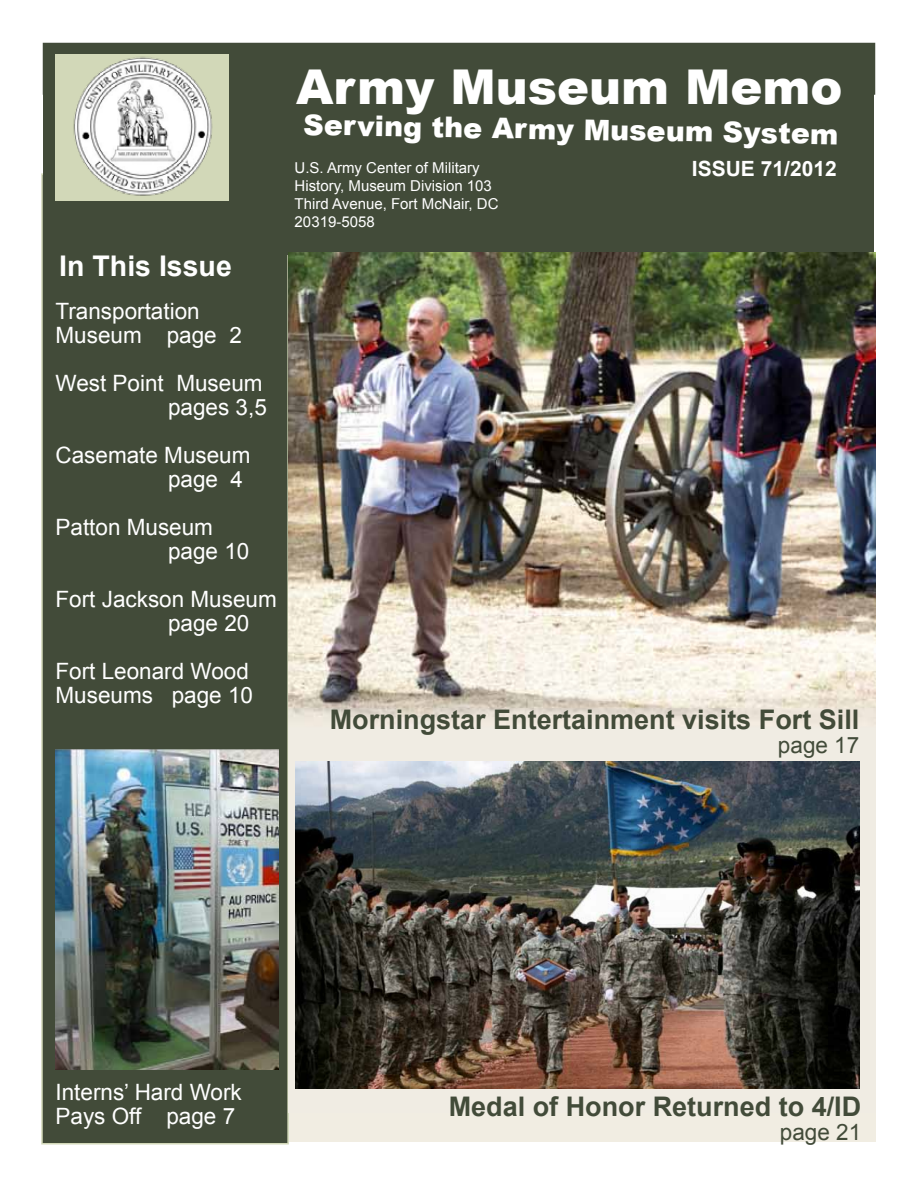
<style>
.page{position:relative;width:918px;height:1188px;background:#fff}
.page>*{position:absolute;margin:0;border:0;box-sizing:border-box;transform-origin:0 0}
.t1{font:900 48px "Arial";color:#fff}
.t2{font:900 28.5px "Arial";color:#fff}
.t3{font:700 28.5px "Arial";color:#fff}
.t4{font:700 27px "Arial";color:#424b39}
.t5{font:22.5px/24px "Arial";color:#fff}
.t6{font:22.5px "Arial";color:#424b39}
.t7{font:700 21px "Arial";color:#fff}
.t8{font:15px/18px "Arial";color:#fff}
</style>
<div class="page">
<div style="left:41px;top:173px;width:248px;height:971px;background:#424b39;border:2px solid #d2d8b8"></div>
<div style="left:43px;top:44px;width:831px;height:211px;background:#424b39"></div>
<img style="left:41px;top:42px;width:240px;height:170px">
<div style="left:289px;top:252px;width:586px;height:890px;background:#f1ede2"></div>
<img style="left:289px;top:252px;width:586px;height:837px">
<img style="left:56px;top:749px;width:223px;height:321px">
<img style="left:296px;top:761px;width:563px;height:328px">
<p class="t3" style="left:59px;top:247px;width:174px">In This Issue</p>
<p class="t5" style="left:56px;top:300px;width:188px">Transportation<br>Museum page 2</p>
<p class="t5" style="left:56px;top:372px;width:213px;text-align:right">West Point Museum pages 3,5</p>
<p class="t5" style="left:168px;top:444px;width:84px;text-indent:-113px">Casemate Museum page 4</p>
<p class="t5" style="left:168px;top:516px;width:83px;text-indent:-113px">Patton Museum page 10</p>
<p class="t5" style="left:168px;top:588px;width:110px;text-indent:-113px">Fort Jackson Museum page 20</p>
<p class="t5" style="left:56px;top:660px;width:199px">Fort Leonard Wood<br>Museums page 10</p>
<h1 class="t1" style="left:296px;top:52px;width:548px">Army Museum Memo</h1>
<p class="t2" style="left:304px;top:104px;width:537px;rotate:1deg">Serving the Army Museum System</p>
<p class="t7" style="left:692px;top:154px;width:146px">ISSUE 71/2012</p>
<p class="t8" style="left:295px;top:158px;width:205px">U.S. Army Center of Military<br>History, Museum Division 103<br>Third Avenue, Fort McNair, DC<br>20319-5058</p>
<p class="t4" style="left:330px;top:702px;width:531px">Morningstar Entertainment visits Fort Sill</p>
<p class="t6" style="left:778px;top:731px;width:83px">page 17</p>
<p class="t5" style="left:56px;top:1081px;width:188px">Interns’ Hard Work<br>Pays Off page 7</p>
<p class="t4" style="left:449px;top:1088px;width:414px">Medal of Honor Returned to 4/ID</p>
<p class="t6" style="left:780px;top:1117px;width:83px">page 21</p>
</div>
